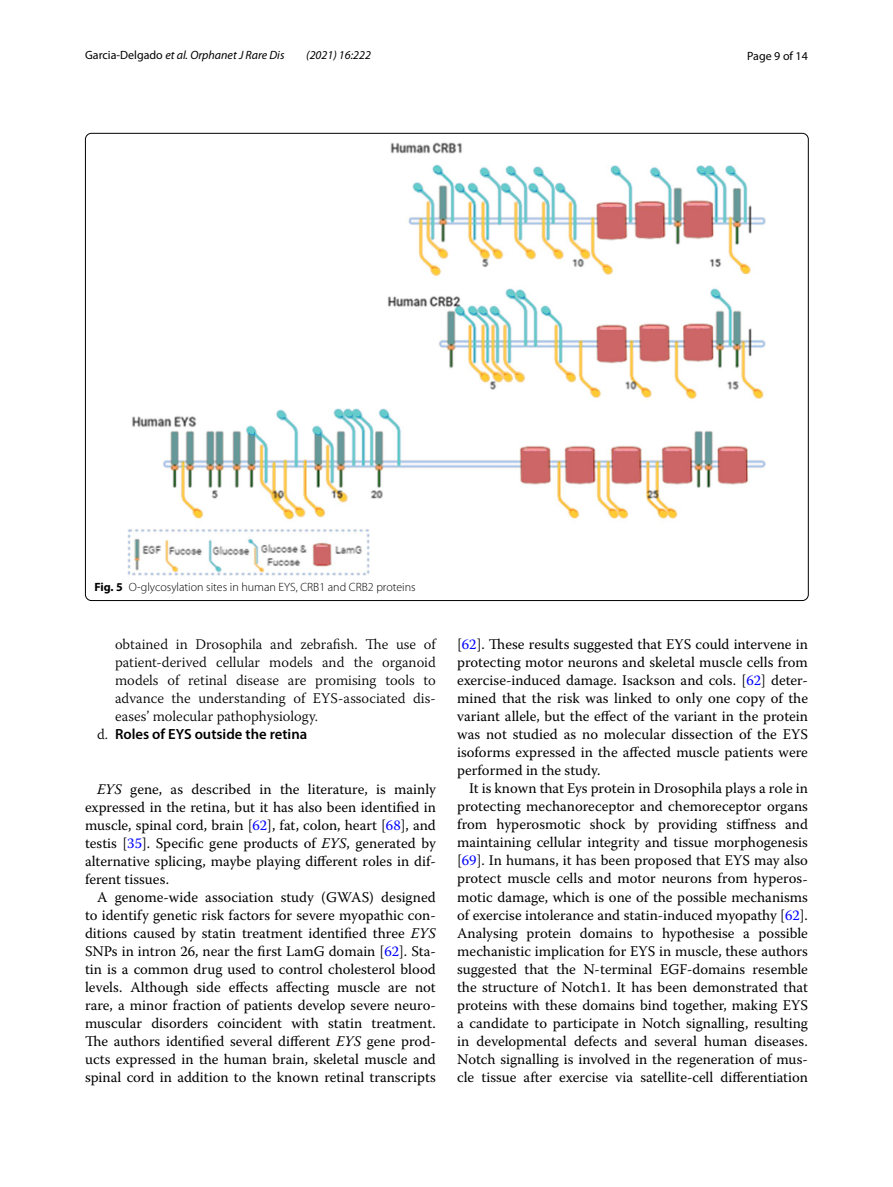
<style>
.page{position:relative;width:893px;height:1187px;background:#fff}
.page>*{position:absolute;margin:0;border:0;box-sizing:border-box;transform-origin:0 0}
.t1{font:14.7px/18px "Warnock Pro";color:#000;text-align:justify}
.t2{font:300 14.7px/18px "Warnock Pro";color:#000;text-align:justify}
.t3{font:600 14.7px "Myriad Pro";color:#000}
.t4{font:300 12px "Myriad Pro";color:#000}
.t5{font:italic 12px "Myriad Pro";color:#000}
.t6{font:12px "Myriad Pro";color:#000}
.s1{font-style:normal}
.s2{font-weight:700}
.s3{font-family:"Warnock Pro";font-weight:300}
.s4{font-style:italic}
.s5{color:#00f}
</style>
<div class="page">
<img style="left:128px;top:142px;width:638px;height:433px">
<p class="t5" style="left:85px;top:48px;width:201px"><span class="s1">Garcia‑Delgado</span> et al. Orphanet J Rare Dis</p>
<p class="t5" style="left:306px;top:48px;width:66px">(2021) 16:222</p>
<p class="t6" style="left:747px;top:48px;width:62px">Page 9 of 14</p>
<p class="t4" style="left:94px;top:580px;width:323px"><span class="s2">Fig. 5</span> O-glycosylation sites in human EYS, CRB1 and CRB2 proteins</p>
<p class="t2" style="left:115px;top:635px;width:322px">obtained in Drosophila and zebrafish. The use of patient-derived cellular models and the organoid models of retinal disease are promising tools to advance the understanding of EYS-associated dis&shy;eases’ molecular pathophysiology.</p>
<p class="t3" style="left:97px;top:725px;width:212px"><span class="s3">d.</span> Roles of EYS outside the retina</p>
<p class="t1" style="left:85px;top:780px;width:352px;text-indent:12px"><span class="s4">EYS</span> gene, as described in the literature, is mainly expressed in the retina, but it has also been identified in muscle, spinal cord, brain [<span class="s5">62</span>], fat, colon, heart [<span class="s5">68</span>], and testis [<span class="s5">35</span>]. Specific gene products of <span class="s4">EYS</span>, generated by alternative splicing, maybe playing different roles in dif&shy;ferent tissues.</p>
<p class="t1" style="left:85px;top:888px;width:352px;text-indent:12px">A genome-wide association study (GWAS) designed to identify genetic risk factors for severe myopathic con&shy;ditions caused by statin treatment identified three <span class="s4">EYS </span>SNPs in intron 26, near the first LamG domain [<span class="s5">62</span>]. Sta&shy;tin is a common drug used to control cholesterol blood levels. Although side effects affecting muscle are not rare, a minor fraction of patients develop severe neuro&shy;muscular disorders coincident with statin treatment.<br>The authors identified several different <span class="s4">EYS</span> gene prod&shy;ucts expressed in the human brain, skeletal muscle and spinal cord in addition to the known retinal transcripts</p>
<p class="t1" style="left:457px;top:635px;width:352px">[<span class="s5">62</span>]. These results suggested that EYS could intervene in protecting motor neurons and skeletal muscle cells from exercise-induced damage. Isackson and cols. [<span class="s5">62</span>] deter&shy;mined that the risk was linked to only one copy of the variant allele, but the effect of the variant in the protein was not studied as no molecular dissection of the EYS isoforms expressed in the affected muscle patients were performed in the study.</p>
<p class="t1" style="left:457px;top:779px;width:352px;text-indent:12px">It is known that Eys protein in Drosophila plays a role in protecting mechanoreceptor and chemoreceptor organs from hyperosmotic shock by providing stiffness and maintaining cellular integrity and tissue morphogenesis [<span class="s5">69</span>]. In humans, it has been proposed that EYS may also protect muscle cells and motor neurons from hyperos&shy;motic damage, which is one of the possible mechanisms of exercise intolerance and statin-induced myopathy [<span class="s5">62</span>].<br>Analysing protein domains to hypothesise a possible mechanistic implication for EYS in muscle, these authors suggested that the N-terminal EGF-domains resemble the structure of Notch1. It has been demonstrated that proteins with these domains bind together, making EYS a candidate to participate in Notch signalling, resulting in developmental defects and several human diseases.<br>Notch signalling is involved in the regeneration of mus&shy;cle tissue after exercise via satellite-cell differentiation</p>
</div>
